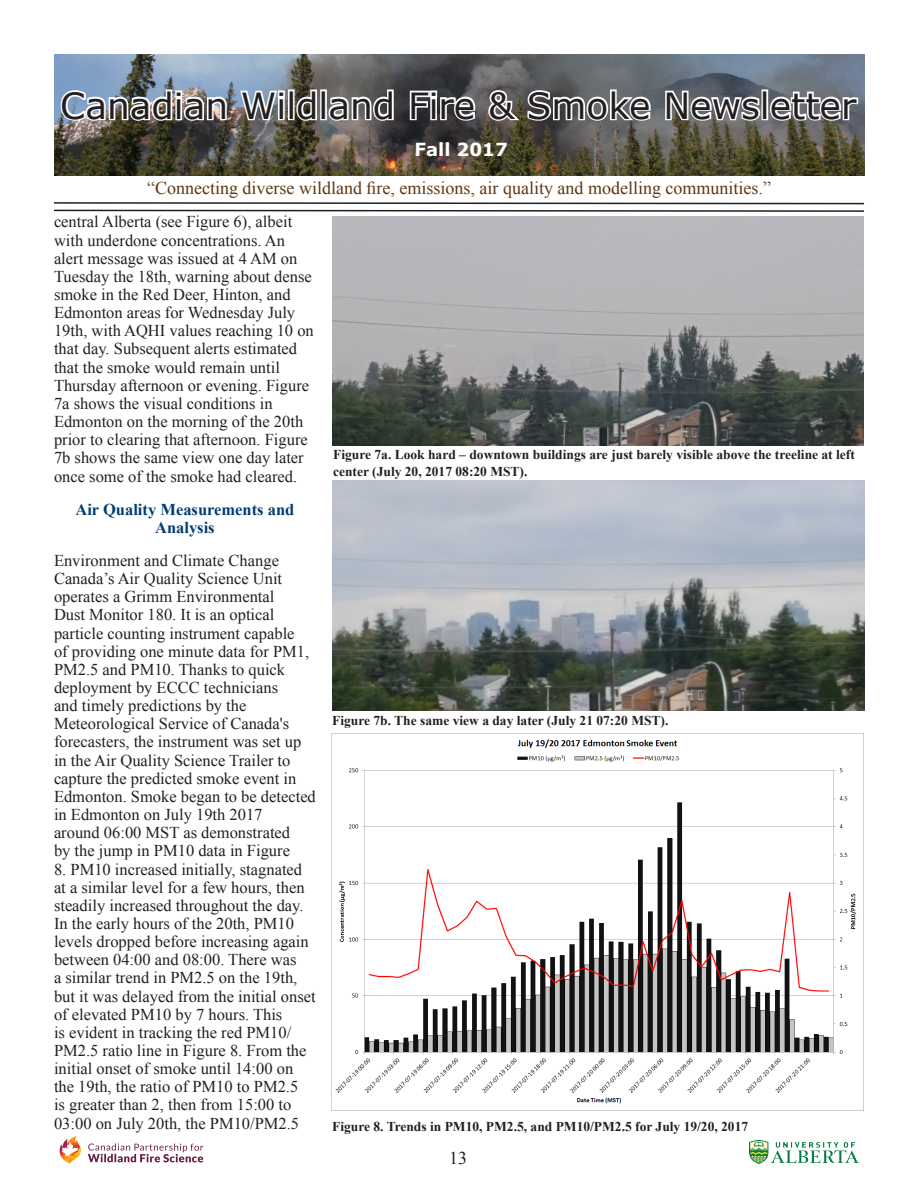
<style>
.page{position:relative;width:918px;height:1188px;background:#fff}
.page>*{position:absolute;margin:0;border:0;box-sizing:border-box;transform-origin:0 0}
.t1{font:36px "Verdana";color:#231f20}
.t2{font:18px "Times New Roman";color:#603711}
.t3{font:700 18px "Verdana";color:#fff}
.t4{font:18px "Times New Roman";color:#231f20}
.t5{font:16.5px/18.1px "Times New Roman";color:#231f20}
.t6{font:700 16.5px/18.1px "Times New Roman";color:#003c74;text-align:center}
.t7{font:700 13.5px/16.2px "Times New Roman";color:#231f20}
</style>
<div class="page">
<img style="left:55px;top:54px;width:809px;height:122px">
<img style="left:58px;top:88px;width:116px;height:35px">
<div style="left:175px;top:90px;width:7px;height:7px;border:3px solid #fff"></div>
<div style="left:175px;top:97px;width:7px;height:23px;border:3px solid #fff"></div>
<svg style="left:181px;top:94px;width:47px;height:29px"></svg>
<svg style="left:238px;top:83px;width:41px;height:45px"></svg>
<div style="left:278px;top:90px;width:7px;height:7px;border:3px solid #fff"></div>
<div style="left:278px;top:97px;width:7px;height:23px;border:3px solid #fff"></div>
<svg style="left:294px;top:88px;width:25px;height:35px"></svg>
<div style="left:320px;top:89px;width:7px;height:31px;border:3px solid #fff"></div>
<svg style="left:326px;top:88px;width:69px;height:35px"></svg>
<svg style="left:408px;top:89px;width:24px;height:33px"></svg>
<div style="left:430px;top:90px;width:7px;height:7px;border:3px solid #fff"></div>
<div style="left:430px;top:97px;width:7px;height:23px;border:3px solid #fff"></div>
<svg style="left:438px;top:94px;width:39px;height:29px"></svg>
<svg style="left:486px;top:88px;width:166px;height:35px"></svg>
<svg style="left:663px;top:82px;width:99px;height:45px"></svg>
<svg style="left:768px;top:90px;width:92px;height:33px"></svg>
<svg style="left:54px;top:202px;width:810px;height:10px"></svg>
<img style="left:750px;top:1140px;width:108px;height:24px">
<svg style="left:59px;top:1136px;width:22px;height:28px"></svg>
<svg style="left:88px;top:1143px;width:115px;height:19px"></svg>
<img style="left:332px;top:216px;width:532px;height:230px">
<img style="left:333px;top:481px;width:531px;height:229px">
<img style="left:332px;top:733px;width:532px;height:378px">
<h1 class="t1" style="left:60px;top:81px;width:798px">Canadian Wildland Fire &amp; Smoke Newsletter</h1>
<p class="t3" style="left:414px;top:137px;width:95px">Fall 2017</p>
<p class="t2" style="left:147px;top:176px;width:625px">“Connecting diverse wildland fire, emissions, air quality and modelling communities.”</p>
<p class="t5" style="left:54px;top:213px;width:261px">central Alberta (see Figure 6), albeit with underdone concentrations. An alert message was issued at 4 AM on Tuesday the 18th, warning about dense smoke in the Red Deer, Hinton, and Edmonton areas for Wednesday July 19th, with AQHI values reaching 10 on that day. Subsequent alerts estimated that the smoke would remain until Thursday afternoon or evening. Figure 7a shows the visual conditions in Edmonton on the morning of the 20th prior to clearing that afternoon. Figure 7b shows the same view one day later once some of the smoke had cleared.</p>
<p class="t6" style="left:75px;top:500px;width:220px">Air Quality Measurements and<br>Analysis</p>
<p class="t5" style="left:54px;top:551px;width:263px">Environment and Climate Change Canada’s Air Quality Science Unit operates a Grimm Environmental<br>Dust Monitor 180. It is an optical particle counting instrument capable<br>of providing one minute data for PM1, PM2.5 and PM10. Thanks to quick deployment by ECCC technicians<br>and timely predictions by the Meteorological Service of Canada's forecasters, the instrument was set up in the Air Quality Science Trailer to capture the predicted smoke event in Edmonton. Smoke began to be detected in Edmonton on July 19th 2017<br>around 06:00 MST as demonstrated<br>by the jump in PM10 data in Figure</p>
<p class="t5" style="left:54px;top:860px;width:263px">8. PM10 increased initially, stagnated at a similar level for a few hours, then steadily increased throughout the day.<br>In the early hours of the 20th, PM10 levels dropped before increasing again between 04:00 and 08:00. There was<br>a similar trend in PM2.5 on the 19th, but it was delayed from the initial onset of elevated PM10 by 7 hours. This<br>is evident in tracking the red PM10/ PM2.5 ratio line in Figure 8. From the initial onset of smoke until 14:00 on the 19th, the ratio of PM10 to PM2.5<br>is greater than 2, then from 15:00 to 03:00 on July 20th, the PM10/PM2.5</p>
<p class="t7" style="left:333px;top:446px;width:523px">Figure 7a. Look hard – downtown buildings are just barely visible above the treeline at left center (July 20, 2017 08:20 MST).</p>
<p class="t7" style="left:332px;top:712px;width:338px">Figure 7b. The same view a day later (July 21 07:20 MST).</p>
<p class="t7" style="left:332px;top:1118px;width:418px">Figure 8. Trends in PM10, PM2.5, and PM10/PM2.5 for July 19/20, 2017</p>
<p class="t4" style="left:449px;top:1146px;width:19px">13</p>
</div>
